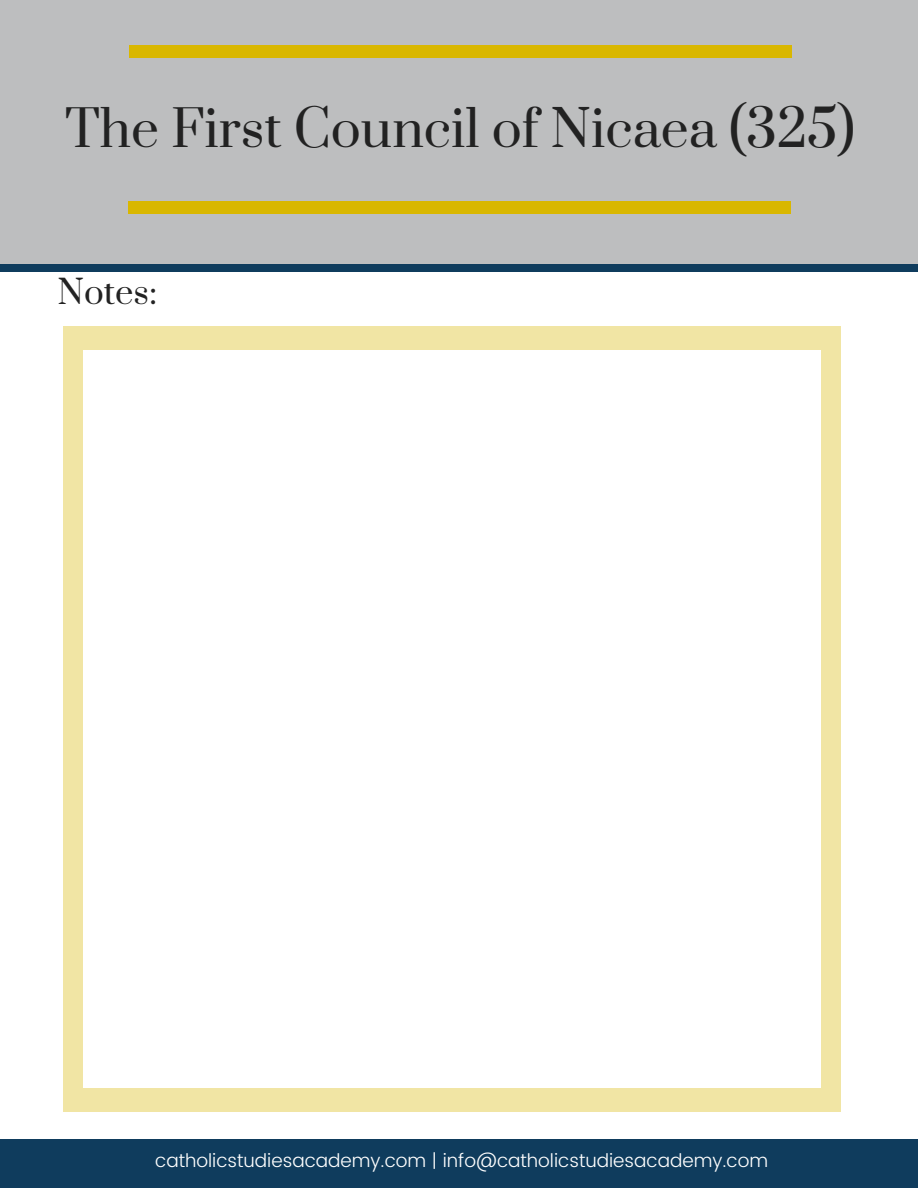
<style>
.page{position:relative;width:918px;height:1188px;background:#fff}
.page>*{position:absolute;margin:0;border:0;box-sizing:border-box;transform-origin:0 0}
.t1{font:49.8px "Prata";color:#222}
.t2{font:32.7px "Prata";color:#222}
.t3{font:300 18.75px "Poppins";color:#fff}
</style>
<div class="page">
<div style="left:0;top:0;width:918px;height:271px;background:#bdbebf"></div>
<div style="left:128px;top:201px;width:75px;height:13px;background:#d9b700"></div>
<div style="left:716px;top:201px;width:74px;height:13px;background:#d9b700"></div>
<div style="left:203px;top:201px;width:513px;height:13px;background:#d9b700"></div>
<div style="left:129px;top:45px;width:75px;height:13px;background:#d9b700"></div>
<div style="left:717px;top:45px;width:74px;height:13px;background:#d9b700"></div>
<div style="left:204px;top:45px;width:513px;height:13px;background:#d9b700"></div>
<div style="left:0;top:1139px;width:918px;height:49px;background:#0f3c5d"></div>
<div style="left:821px;top:1088px;width:19px;height:23px;background:#f1e5a4"></div>
<div style="left:63px;top:350px;width:20px;height:738px;background:#f1e5a4"></div>
<div style="left:63px;top:1088px;width:20px;height:23px;background:#f1e5a4"></div>
<div style="left:821px;top:350px;width:19px;height:738px;background:#f1e5a4"></div>
<div style="left:83px;top:1088px;width:738px;height:23px;background:#f1e5a4"></div>
<div style="left:821px;top:326px;width:19px;height:24px;background:#f1e5a4"></div>
<div style="left:63px;top:326px;width:20px;height:24px;background:#f1e5a4"></div>
<div style="left:83px;top:326px;width:738px;height:24px;background:#f1e5a4"></div>
<div style="left:0;top:265px;width:918px;height:7px;background:#0f3c5d"></div>
<h1 class="t1" style="left:65px;top:98px;width:791px">The First Council of Nicaea (325)</h1>
<h2 class="t2" style="left:57px;top:271px;width:101px">Notes:</h2>
<p class="t3" style="left:155px;top:1150px;width:614px">catholicstudiesacademy.com | info@catholicstudiesacademy.com</p>
</div>
